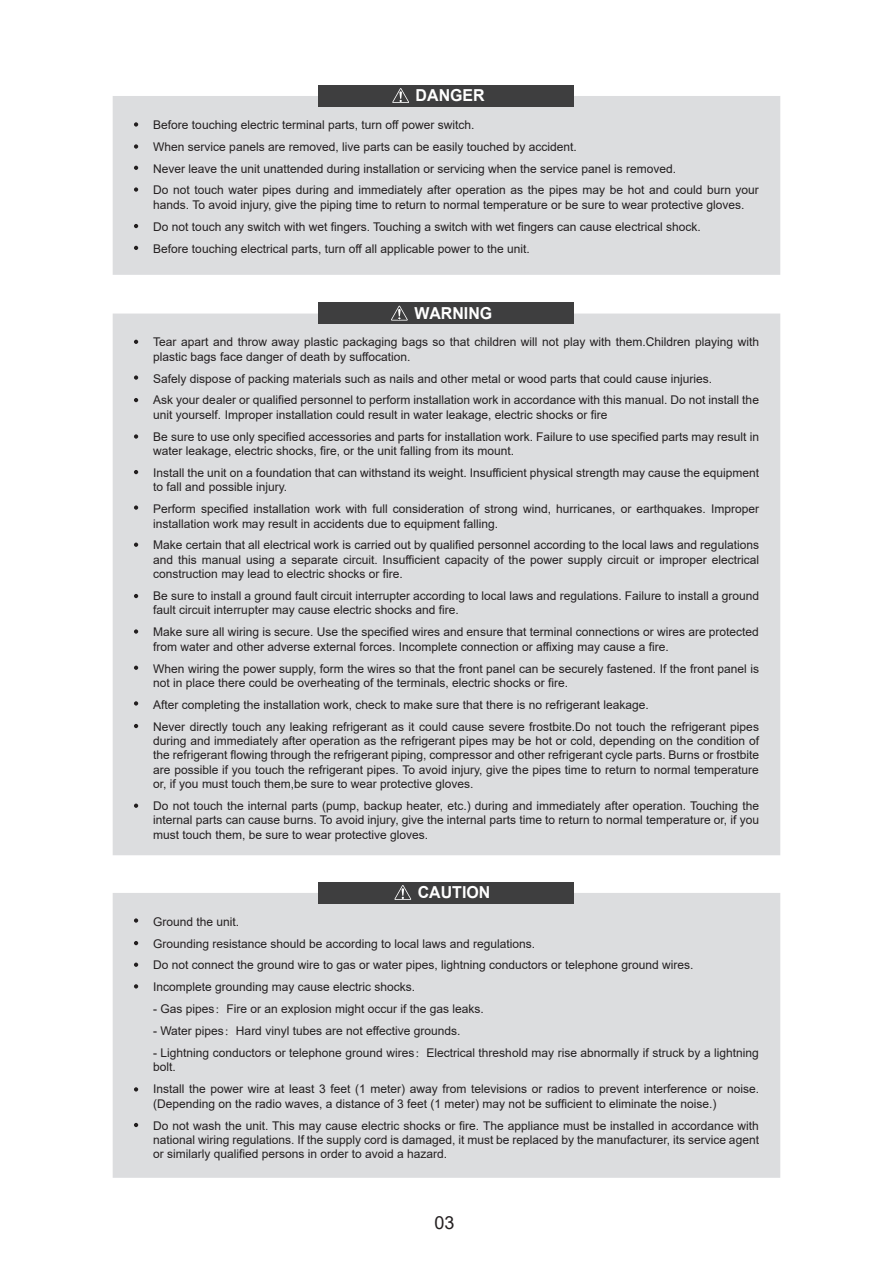
<style>
.page{position:relative;width:893px;height:1263px;background:#fff}
.page>*{position:absolute;margin:0;border:0;box-sizing:border-box;transform-origin:0 0}
.t1{font:18px "Arial";color:#231f20}
.t2{font:700 16.5px "Arial";color:#fff}
.t3{font:12px/21.9px "Arial";color:#231f20}
.s1{font-family:"Adobe Song Std";font-weight:300}
</style>
<div class="page">
<div style="left:113px;top:96px;width:667px;height:179px;background:#dcdddf"></div>
<div style="left:319px;top:85px;width:255px;height:21px;background:#3e3e3f"></div>
<svg style="left:392px;top:88px;width:17px;height:15px"></svg>
<svg style="left:134px;top:122px;width:4px;height:5px"></svg>
<svg style="left:134px;top:144px;width:4px;height:5px"></svg>
<svg style="left:134px;top:166px;width:4px;height:4px"></svg>
<svg style="left:134px;top:187px;width:4px;height:5px"></svg>
<svg style="left:134px;top:224px;width:4px;height:4px"></svg>
<svg style="left:134px;top:246px;width:4px;height:4px"></svg>
<div style="left:113px;top:314px;width:667px;height:541px;background:#dcdddf"></div>
<div style="left:319px;top:302px;width:255px;height:22px;background:#3e3e3f"></div>
<svg style="left:391px;top:306px;width:17px;height:15px"></svg>
<svg style="left:134px;top:340px;width:4px;height:4px"></svg>
<svg style="left:134px;top:375px;width:4px;height:5px"></svg>
<svg style="left:134px;top:398px;width:4px;height:4px"></svg>
<svg style="left:134px;top:434px;width:4px;height:5px"></svg>
<svg style="left:134px;top:470px;width:4px;height:4px"></svg>
<svg style="left:134px;top:505px;width:4px;height:5px"></svg>
<svg style="left:134px;top:543px;width:4px;height:4px"></svg>
<svg style="left:134px;top:594px;width:4px;height:4px"></svg>
<svg style="left:134px;top:629px;width:4px;height:5px"></svg>
<svg style="left:134px;top:666px;width:4px;height:4px"></svg>
<svg style="left:134px;top:701px;width:4px;height:4px"></svg>
<svg style="left:134px;top:724px;width:4px;height:4px"></svg>
<svg style="left:134px;top:803px;width:4px;height:5px"></svg>
<div style="left:113px;top:893px;width:667px;height:285px;background:#dcdddf"></div>
<div style="left:319px;top:882px;width:255px;height:21px;background:#3e3e3f"></div>
<svg style="left:394px;top:885px;width:17px;height:15px"></svg>
<svg style="left:134px;top:918px;width:4px;height:5px"></svg>
<svg style="left:134px;top:941px;width:4px;height:4px"></svg>
<svg style="left:134px;top:962px;width:4px;height:5px"></svg>
<svg style="left:134px;top:984px;width:4px;height:4px"></svg>
<svg style="left:134px;top:1087px;width:4px;height:4px"></svg>
<svg style="left:134px;top:1123px;width:4px;height:4px"></svg>
<h2 class="t2" style="left:416px;top:84px;width:71px">DANGER</h2>
<p class="t3" style="left:153px;top:113px;width:607px">Before touching electric terminal parts, turn off power switch.<br>When service panels are removed, live parts can be easily touched by accident.<br>Never leave the unit unattended during installation or servicing when the service panel is removed.<br>Do not touch water pipes during and immediately after operation as the pipes may be hot and could burn your</p>
<p class="t3" style="left:153px;top:194px;width:593px">hands. To avoid injury, give the piping time to return to normal temperature or be sure to wear protective gloves.<br>Do not touch any switch with wet fingers. Touching a switch with wet fingers can cause electrical shock.<br>Before touching electrical parts, turn off all applicable power to the unit.</p>
<h2 class="t2" style="left:414px;top:301px;width:79px">WARNING</h2>
<p class="t3" style="left:153px;top:335px;width:607px;line-height:14.4px">Tear apart and throw away plastic packaging bags so that children will not play with them.Children playing with plastic bags face danger of death by suffocation.</p>
<p class="t3" style="left:153px;top:367px;width:607px">Safely dispose of packing materials such as nails and other metal or wood parts that could cause injuries.<br>Ask your dealer or qualified personnel to perform installation work in accordance with this manual. Do not install the</p>
<p class="t3" style="left:153px;top:404px;width:607px">unit yourself. Improper installation could result in water leakage, electric shocks or fire<br>Be sure to use only specified accessories and parts for installation work. Failure to use specified parts may result in</p>
<p class="t3" style="left:153px;top:440px;width:607px">water leakage, electric shocks, fire, or the unit falling from its mount.<br>Install the unit on a foundation that can withstand its weight. Insufficient physical strength may cause the equipment</p>
<p class="t3" style="left:153px;top:476px;width:607px">to fall and possible injury.<br>Perform specified installation work with full consideration of strong wind, hurricanes, or earthquakes. Improper</p>
<p class="t3" style="left:153px;top:512px;width:607px">installation work may result in accidents due to equipment falling.<br>Make certain that all electrical work is carried out by qualified personnel according to the local laws and regulations</p>
<p class="t3" style="left:153px;top:552px;width:607px;line-height:14.4px">and this manual using a separate circuit. Insufficient capacity of the power supply circuit or improper electrical construction may lead to electric shocks or fire.</p>
<p class="t3" style="left:153px;top:588px;width:607px;line-height:14.4px">Be sure to install a ground fault circuit interrupter according to local laws and regulations. Failure to install a ground fault circuit interrupter may cause electric shocks and fire.</p>
<p class="t3" style="left:153px;top:625px;width:607px;line-height:14.4px">Make sure all wiring is secure. Use the specified wires and ensure that terminal connections or wires are protected from water and other adverse external forces. Incomplete connection or affixing may cause a fire.</p>
<p class="t3" style="left:153px;top:661px;width:607px;line-height:14.4px">When wiring the power supply, form the wires so that the front panel can be securely fastened. If the front panel is not in place there could be overheating of the terminals, electric shocks or fire.</p>
<p class="t3" style="left:153px;top:693px;width:607px">After completing the installation work, check to make sure that there is no refrigerant leakage.<br>Never directly touch any leaking refrigerant as it could cause severe frostbite.Do not touch the refrigerant pipes</p>
<p class="t3" style="left:153px;top:733px;width:607px;line-height:14.4px;text-align:justify">during and immediately after operation as the refrigerant pipes may be hot or cold, depending on the condition of the refrigerant flowing through the refrigerant piping, compressor and other refrigerant cycle parts. Burns or frostbite are possible if you touch the refrigerant pipes. To avoid injury, give the pipes time to return to normal temperature or, if you must touch them,be sure to wear protective gloves.</p>
<p class="t3" style="left:153px;top:798px;width:607px;line-height:14.4px;text-align:justify">Do not touch the internal parts (pump, backup heater, etc.) during and immediately after operation. Touching the internal parts can cause burns. To avoid injury, give the internal parts time to return to normal temperature or, if you must touch them, be sure to wear protective gloves.</p>
<h2 class="t2" style="left:418px;top:881px;width:74px">CAUTION</h2>
<p class="t3" style="left:153px;top:910px;width:542px">Ground the unit.<br>Grounding resistance should be according to local laws and regulations.<br>Do not connect the ground wire to gas or water pipes, lightning conductors or telephone ground wires.<br>Incomplete grounding may cause electric shocks.</p>
<p class="t3" style="left:153px;top:998px;width:332px">- Gas pipes<span class="s1">：</span>Fire or an explosion might occur if the gas leaks.</p>
<p class="t3" style="left:153px;top:1020px;width:309px">- Water pipes<span class="s1">：</span>Hard vinyl tubes are not effective grounds.</p>
<p class="t3" style="left:153px;top:1045px;width:607px;line-height:14.4px">- Lightning conductors or telephone ground wires<span class="s1">：</span>Electrical threshold may rise abnormally if struck by a lightning bolt.</p>
<p class="t3" style="left:153px;top:1082px;width:607px;line-height:14.4px">Install the power wire at least 3 feet (1 meter) away from televisions or radios to prevent interference or noise. (Depending on the radio waves, a distance of 3 feet (1 meter) may not be sufficient to eliminate the noise.)</p>
<p class="t3" style="left:153px;top:1118px;width:607px;line-height:14.4px;text-align:justify">Do not wash the unit. This may cause electric shocks or fire. The appliance must be installed in accordance with national wiring regulations. If the supply cord is damaged, it must be replaced by the manufacturer, its service agent or similarly qualified persons in order to avoid a hazard.</p>
<h1 class="t1" style="left:435px;top:1210px;width:22px">03</h1>
</div>
